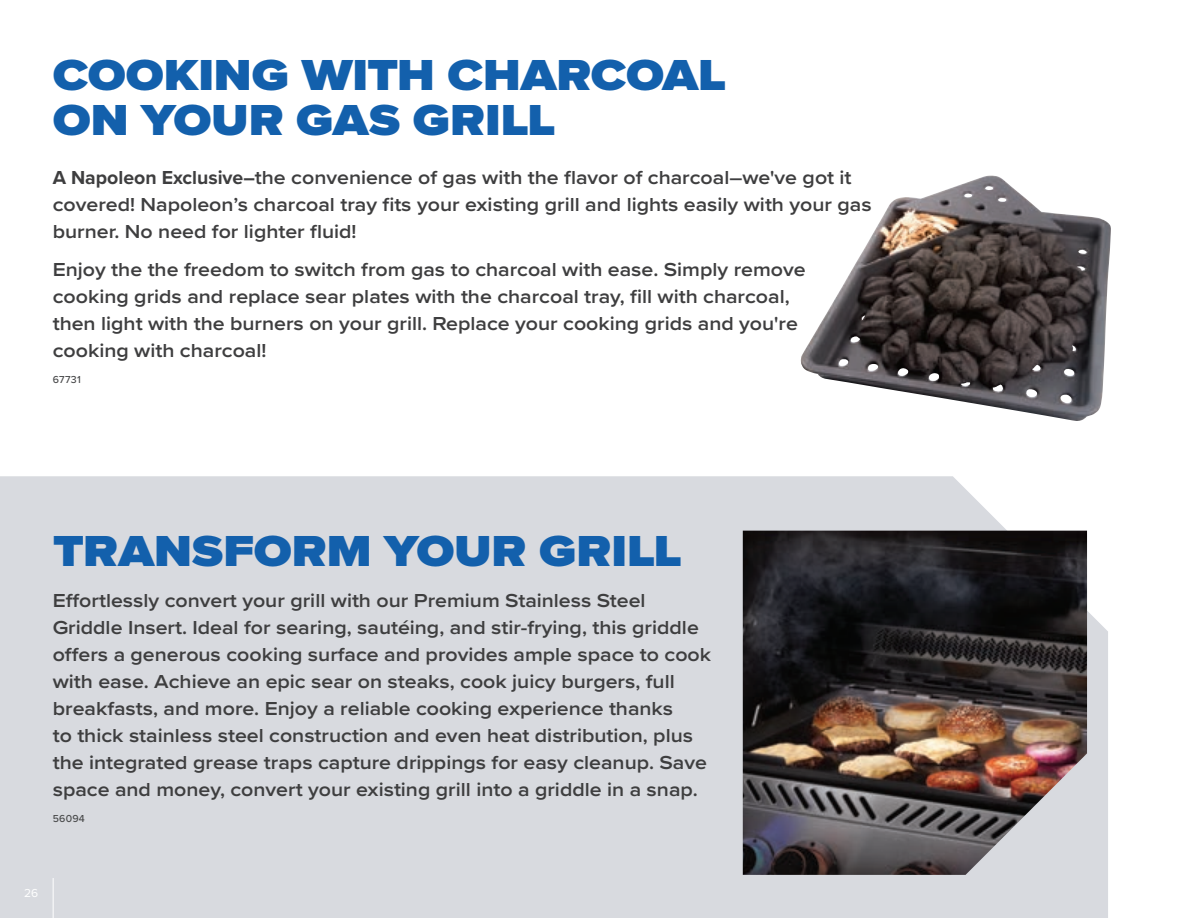
<style>
.page{position:relative;width:1188px;height:918px;background:#fff}
.page>*{position:absolute;margin:0;border:0;box-sizing:border-box;transform-origin:0 0}
.t1{font:900 45px/45px "Proxima Nova Wide";color:#1360ac}
.t2{font:600 19.5px/27px "Proxima Nova Wide";color:#3e3e3f}
.t3{font:12px "Proxima Nova";color:#fff}
.t4{font:500 10.5px "Proxima Nova";letter-spacing:.025em;color:#48494a}
.s1{font-family:"Proxima Nova";font-weight:700}
</style>
<div class="page">
<div style="left:0;top:476px;width:1108px;height:442px;background:#d8dadf"></div>
<img style="left:801px;top:176px;width:310px;height:245px">
<img style="left:743px;top:531px;width:344px;height:344px">
<hr style="left:53px;top:878px;width:1px;height:40px;background:#fff">
<h1 class="t1" style="left:53px;top:52px;width:675px">COOKING WITH CHARCOAL<br>ON YOUR GAS GRILL</h1>
<p class="t2" style="left:53px;top:163px;width:820px"><span class="s1">A Napoleon Exclusive–</span>the convenience of gas with the flavor of charcoal–we've got it covered! Napoleon’s charcoal tray fits your existing grill and lights easily with your gas burner. No need for lighter fluid!</p>
<p class="t2" style="left:53px;top:255px;width:754px">Enjoy the the freedom to switch from gas to charcoal with ease. Simply remove cooking grids and replace sear plates with the charcoal tray, fill with charcoal, then light with the burners on your grill. Replace your cooking grids and you're cooking with charcoal!</p>
<p class="t4" style="left:53px;top:371px;width:30px">67731</p>
<h1 class="t1" style="left:53px;top:528px;width:631px">TRANSFORM YOUR GRILL</h1>
<p class="t2" style="left:53px;top:586px;width:660px">Effortlessly convert your grill with our Premium Stainless Steel Griddle Insert. Ideal for searing, sautéing, and stir-frying, this griddle offers a generous cooking surface and provides ample space to cook with ease. Achieve an epic sear on steaks, cook juicy burgers, full breakfasts, and more. Enjoy a reliable cooking experience thanks<br>to thick stainless steel construction and even heat distribution, plus the integrated grease traps capture drippings for easy cleanup. Save space and money, convert your existing grill into a griddle in a snap.</p>
<p class="t4" style="left:53px;top:810px;width:34px">56094</p>
<p class="t3" style="left:24px;top:885px;width:16px">26</p>
</div>
